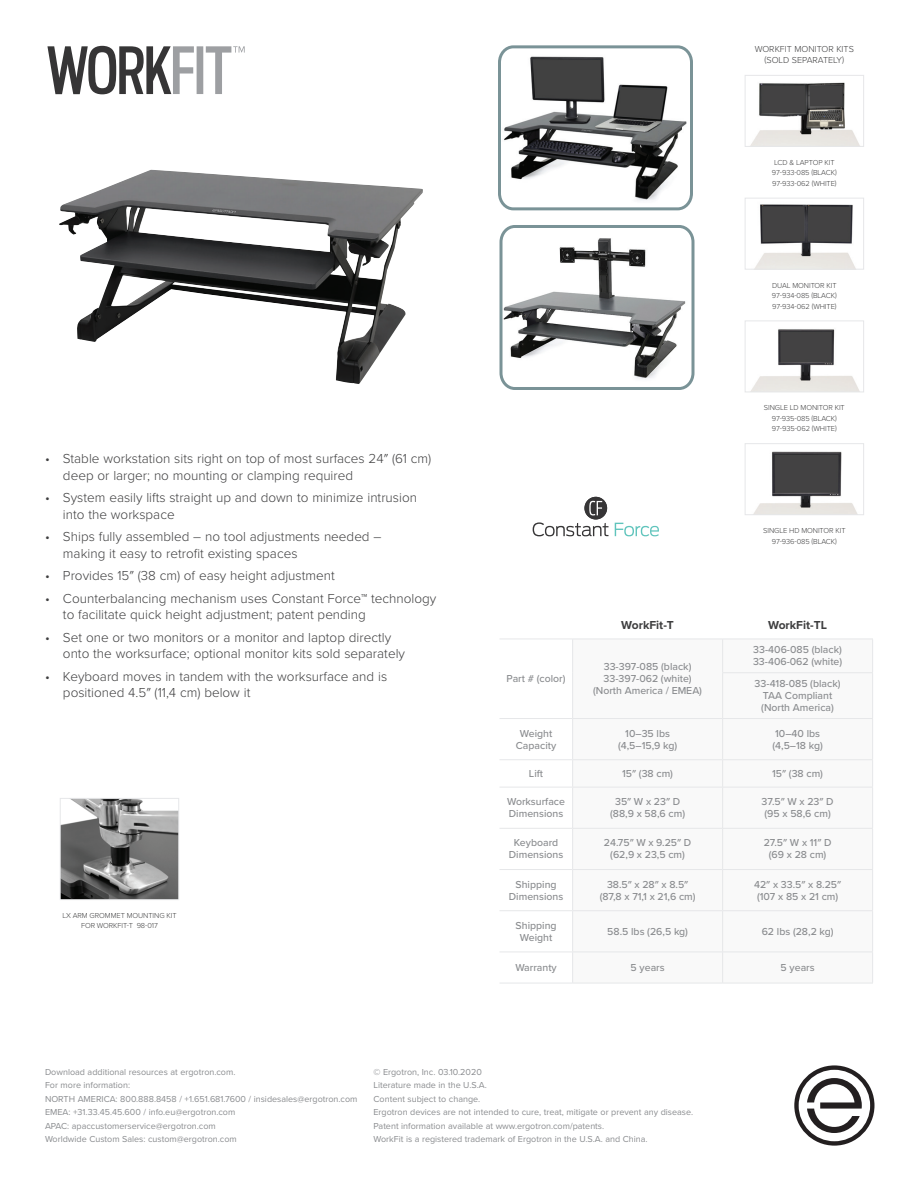
<style>
.page{position:relative;width:918px;height:1188px;background:#fff}
.page>*{position:absolute;margin:0;border:0;box-sizing:border-box;transform-origin:0 0}
.t1{font:300 13.5px/16.5px "Proxima Nova";color:#3e3e3f}
.t2{font:700 12px "Proxima Nova";color:#3e3e3f}
.t3{font:500 10.5px/12px "Proxima Nova";color:#8a8c8f;text-align:center}
.t4{font:9px/13.5px "Proxima Nova";color:#8a8c8f}
.t5{font:300 9px/10.5px "Proxima Nova";color:#3e3e3f;text-align:center}
.t6{font:300 7.5px/10.5px "Proxima Nova";letter-spacing:-.01em;color:#3e3e3f;text-align:center}
</style>
<div class="page">
<svg style="left:573px;top:673px;width:299px;height:310px"></svg>
<hr style="left:573px;top:639px;width:150px;height:1px;background:#e6e7e9">
<hr style="left:723px;top:639px;width:150px;height:1px;background:#e6e7e9">
<hr style="left:722px;top:639px;width:1px;height:33px;background:#e6e7e9">
<hr style="left:872px;top:639px;width:1px;height:33px;background:#e6e7e9">
<hr style="left:722px;top:672px;width:151px;height:1px;background:#e6e7e9">
<hr style="left:722px;top:673px;width:1px;height:45px;background:#e6e7e9">
<hr style="left:872px;top:673px;width:1px;height:45px;background:#e6e7e9">
<hr style="left:573px;top:718px;width:150px;height:1px;background:#e6e7e9">
<hr style="left:723px;top:718px;width:150px;height:1px;background:#e6e7e9">
<hr style="left:722px;top:719px;width:1px;height:40px;background:#e6e7e9">
<hr style="left:872px;top:719px;width:1px;height:40px;background:#e6e7e9">
<hr style="left:573px;top:759px;width:150px;height:1px;background:#e6e7e9">
<svg style="left:500px;top:639px;width:73px;height:344px"></svg>
<hr style="left:723px;top:759px;width:150px;height:1px;background:#e6e7e9">
<svg style="left:722px;top:760px;width:1px;height:27px"></svg>
<svg style="left:872px;top:760px;width:1px;height:27px"></svg>
<hr style="left:500px;top:787px;width:73px;height:1px;background:#e6e7e9">
<hr style="left:573px;top:787px;width:150px;height:1px;background:#e6e7e9">
<hr style="left:572px;top:787px;width:1px;height:41px;background:#e6e7e9">
<hr style="left:723px;top:787px;width:150px;height:1px;background:#e6e7e9">
<hr style="left:722px;top:787px;width:1px;height:41px;background:#e6e7e9">
<hr style="left:872px;top:787px;width:1px;height:41px;background:#e6e7e9">
<hr style="left:500px;top:828px;width:73px;height:1px;background:#e6e7e9">
<hr style="left:573px;top:828px;width:150px;height:1px;background:#e6e7e9">
<hr style="left:572px;top:829px;width:1px;height:40px;background:#e6e7e9">
<hr style="left:723px;top:828px;width:150px;height:1px;background:#e6e7e9">
<hr style="left:722px;top:829px;width:1px;height:40px;background:#e6e7e9">
<hr style="left:872px;top:829px;width:1px;height:40px;background:#e6e7e9">
<hr style="left:500px;top:869px;width:73px;height:1px;background:#e6e7e9">
<hr style="left:573px;top:869px;width:150px;height:1px;background:#e6e7e9">
<hr style="left:572px;top:870px;width:1px;height:40px;background:#e6e7e9">
<hr style="left:723px;top:869px;width:150px;height:1px;background:#e6e7e9">
<hr style="left:722px;top:870px;width:1px;height:40px;background:#e6e7e9">
<hr style="left:872px;top:870px;width:1px;height:40px;background:#e6e7e9">
<hr style="left:500px;top:910px;width:73px;height:1px;background:#e6e7e9">
<hr style="left:573px;top:910px;width:150px;height:1px;background:#e6e7e9">
<hr style="left:572px;top:911px;width:1px;height:41px;background:#e6e7e9">
<hr style="left:723px;top:910px;width:150px;height:1px;background:#e6e7e9">
<hr style="left:722px;top:911px;width:1px;height:41px;background:#e6e7e9">
<hr style="left:872px;top:911px;width:1px;height:41px;background:#e6e7e9">
<hr style="left:500px;top:952px;width:73px;height:1px;background:#e6e7e9">
<hr style="left:573px;top:952px;width:150px;height:1px;background:#e6e7e9">
<hr style="left:572px;top:952px;width:1px;height:31px;background:#e6e7e9">
<hr style="left:723px;top:952px;width:150px;height:1px;background:#e6e7e9">
<hr style="left:722px;top:952px;width:1px;height:31px;background:#e6e7e9">
<hr style="left:872px;top:952px;width:1px;height:31px;background:#e6e7e9">
<hr style="left:500px;top:983px;width:73px;height:1px;background:#e6e7e9">
<hr style="left:573px;top:983px;width:150px;height:1px;background:#e6e7e9">
<hr style="left:723px;top:983px;width:150px;height:1px;background:#e6e7e9">
<img style="left:59px;top:170px;width:364px;height:214px">
<img style="left:62px;top:800px;width:115px;height:98px">
<div style="left:60px;top:798px;width:119px;height:102px;border:1px solid #e6e7e9"></div>
<svg style="left:794px;top:1065px;width:80px;height:81px"></svg>
<svg style="left:615px;top:523px;width:44px;height:13px"></svg>
<svg style="left:533px;top:522px;width:76px;height:14px"></svg>
<div style="left:584px;top:497px;width:23px;height:22px;background:#363536;border-radius:50%"></div>
<svg style="left:589px;top:501px;width:13px;height:14px"></svg>
<svg style="left:499px;top:225px;width:196px;height:165px"></svg>
<svg style="left:498px;top:45px;width:195px;height:166px"></svg>
<img style="left:751px;top:82px;width:109px;height:63px">
<div style="left:745px;top:75px;width:119px;height:72px;border:1px solid #e6e7e9"></div>
<img style="left:755px;top:204px;width:101px;height:64px">
<div style="left:745px;top:198px;width:119px;height:72px;border:1px solid #e6e7e9"></div>
<img style="left:751px;top:329px;width:108px;height:61px">
<div style="left:745px;top:321px;width:119px;height:71px;border:1px solid #e6e7e9"></div>
<img style="left:754px;top:451px;width:103px;height:62px">
<div style="left:745px;top:443px;width:119px;height:72px;border:1px solid #e6e7e9"></div>
<svg style="left:47px;top:46px;width:198px;height:48px"></svg>
<p class="t5" style="left:755px;top:44px;width:101px">WORKFIT MONITOR KITS (SOLD SEPARATELY)</p>
<p class="t6" style="left:772px;top:157px;width:66px;text-align:left">LCD &amp; LAPTOP KIT<br>97-933-085 (BLACK)<br>97-933-062 (WHITE)</p>
<p class="t6" style="left:772px;top:279px;width:66px;text-align:justify">DUAL MONITOR KIT 97-934-085 (BLACK)<br>97-934-062 (WHITE)</p>
<p class="t1" style="left:63px;top:450px;width:370px;text-indent:-18px">• Stable workstation sits right on top of most surfaces 24″ (61 cm) deep or larger; no mounting or clamping required</p>
<p class="t1" style="left:63px;top:489px;width:356px;text-indent:-18px">• System easily lifts straight up and down to minimize intrusion into the workspace</p>
<p class="t1" style="left:63px;top:528px;width:320px;text-indent:-18px">• Ships fully assembled – no tool adjustments needed – making it easy to retrofit existing spaces</p>
<p class="t1" style="left:45px;top:567px;width:291px">• Provides 15″ (38 cm) of easy height adjustment</p>
<p class="t1" style="left:63px;top:589px;width:375px;text-indent:-18px">• Counterbalancing mechanism uses Constant Force™ technology to facilitate quick height adjustment; patent pending</p>
<p class="t1" style="left:63px;top:628px;width:344px;text-indent:-18px">• Set one or two monitors or a monitor and laptop directly onto the worksurface; optional monitor kits sold separately</p>
<p class="t1" style="left:63px;top:667px;width:326px;text-indent:-18px">• Keyboard moves in tandem with the worksurface and is positioned 4.5″ (11,4 cm) below it</p>
<p class="t6" style="left:62px;top:910px;width:116px">LX ARM GROMMET MOUNTING KIT<br>FOR WORKFIT-T 98-017</p>
<p class="t6" style="left:764px;top:402px;width:82px">SINGLE LD MONITOR KIT<br>97-935-085 (BLACK)<br>97-935-062 (WHITE)</p>
<p class="t6" style="left:763px;top:525px;width:84px">SINGLE HD MONITOR KIT<br>97-936-085 (BLACK)</p>
<p class="t3" style="left:507px;top:672px;width:60px">Part # (color)</p>
<p class="t2" style="left:621px;top:616px;width:54px">WorkFit-T</p>
<p class="t2" style="left:768px;top:616px;width:60px">WorkFit-TL</p>
<p class="t3" style="left:593px;top:660px;width:110px">33-397-085 (black)<br>33-397-062 (white) (North America / EMEA)</p>
<p class="t3" style="left:753px;top:643px;width:91px;text-align:left">33-406-085 (black)<br>33-406-062 (white)</p>
<p class="t3" style="left:755px;top:677px;width:87px">33-418-085 (black)<br>TAA Compliant (North America)</p>
<p class="t3" style="left:516px;top:727px;width:42px">Weight<br>Capacity</p>
<p class="t3" style="left:618px;top:727px;width:61px">10–35 lbs (4,5–15,9 kg)</p>
<p class="t3" style="left:772px;top:727px;width:52px;text-align:left">10–40 lbs (4,5–18 kg)</p>
<p class="t3" style="left:529px;top:767px;width:16px">Lift</p>
<p class="t3" style="left:622px;top:767px;width:52px">15″ (38 cm)</p>
<p class="t3" style="left:772px;top:767px;width:52px">15″ (38 cm)</p>
<p class="t3" style="left:507px;top:795px;width:60px;text-align:left">Worksurface<br>Dimensions</p>
<p class="t3" style="left:610px;top:795px;width:76px">35″ W x 23″ D (88,9 x 58,6 cm)</p>
<p class="t3" style="left:762px;top:795px;width:74px;text-align:left">37.5″ W x 23″ D (95 x 58,6 cm)</p>
<p class="t3" style="left:509px;top:836px;width:56px">Keyboard<br>Dimensions</p>
<p class="t3" style="left:604px;top:836px;width:89px">24.75″ W x 9.25″ D (62,9 x 23,5 cm)</p>
<p class="t3" style="left:764px;top:836px;width:69px">27.5″ W x 11″ D (69 x 28 cm)</p>
<p class="t3" style="left:509px;top:878px;width:56px">Shipping<br>Dimensions</p>
<p class="t3" style="left:600px;top:878px;width:97px">38.5″ x 28″ x 8.5″ (87,8 x 71,1 x 21,6 cm)</p>
<p class="t3" style="left:754px;top:878px;width:89px;text-align:left">42″ x 33.5″ x 8.25″ (107 x 85 x 21 cm)</p>
<p class="t3" style="left:516px;top:919px;width:43px">Shipping<br>Weight</p>
<p class="t3" style="left:607px;top:925px;width:82px">58.5 lbs (26,5 kg)</p>
<p class="t3" style="left:762px;top:925px;width:73px">62 lbs (28,2 kg)</p>
<p class="t3" style="left:515px;top:961px;width:43px">Warranty</p>
<p class="t3" style="left:631px;top:961px;width:36px">5 years</p>
<p class="t3" style="left:781px;top:961px;width:36px">5 years</p>
<p class="t4" style="left:45px;top:1065px;width:314px">Download additional resources at ergotron.com.<br>For more information:<br>NORTH AMERICA: 800.888.8458 / +1.651.681.7600 / insidesales@ergotron.com EMEA: +31.33.45.45.600 / info.eu@ergotron.com<br>APAC: apaccustomerservice@ergotron.com<br>Worldwide Custom Sales: custom@ergotron.com</p>
<p class="t4" style="left:374px;top:1065px;width:321px">© Ergotron, Inc. 03.10.2020<br>Literature made in the U.S.A.<br>Content subject to change.<br>Ergotron devices are not intended to cure, treat, mitigate or prevent any disease.<br>Patent information available at www.ergotron.com/patents.<br>WorkFit is a registered trademark of Ergotron in the U.S.A. and China.</p>
</div>
